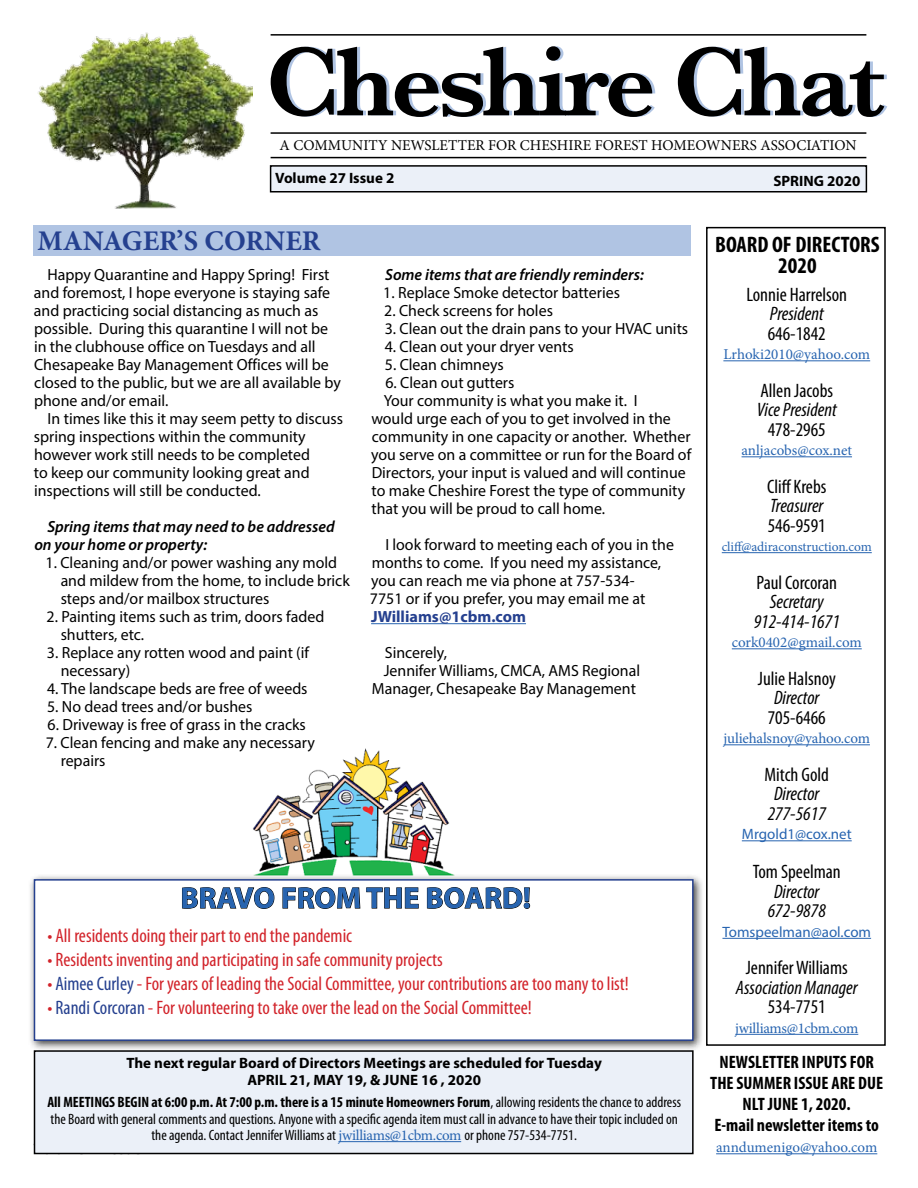
<style>
.page{position:relative;width:918px;height:1188px;background:#fff}
.page>*{position:absolute;margin:0;border:0;box-sizing:border-box;transform-origin:0 0}
.t1{font:700 30px "Myriad Pro";color:#2764b0}
.t2{font:700 28.5px "Minion Pro";color:#25408f}
.t3{font:700 condensed 22.5px/21px "Myriad Pro";color:#000;text-align:center}
.t4{font:condensed 19.5px "Myriad Pro";color:#d2232a}
.t5{font:condensed 19.5px "Myriad Pro";color:#000}
.t6{font:italic condensed 19.5px/19.5px "Myriad Pro";color:#000;text-align:center}
.t7{font:700 condensed 18px/21px "Myriad Pro";color:#000;text-align:center}
.t8{font:16.2px/18px "Myriad Pro";color:#000}
.t9{font:italic 600 16.2px/18px "Myriad Pro";color:#000}
.t10{font:700 16.2px "Myriad Pro";color:#25408f}
.t11{font:condensed 15px/16.5px "Myriad Pro";color:#000;text-align:center}
.t12{font:15px "Minion Pro";letter-spacing:-.005em;color:#2764b0}
.t13{font:700 15px/16.5px "Myriad Pro";color:#000;text-align:center}
.t14{font:15px "Minion Pro";color:#000}
.t15{font:15px "Myriad Pro";color:#2764b0}
.t16{font:13.5px "Minion Pro";letter-spacing:-.01em;color:#2764b0}
.s1{color:#25408f}
.s2{font-weight:700}
.s3{font-family:"Minion Pro";font-stretch:normal;color:#2764b0}
</style>
<div class="page">
<img style="left:253px;top:749px;width:196px;height:124px">
<hr style="left:716px;top:1153px;width:161px;height:1px;background:#2764b0">
<hr style="left:271px;top:34px;width:595px;height:2px;background:#000">
<hr style="left:271px;top:132px;width:595px;height:2px;background:#000">
<hr style="left:271px;top:157px;width:595px;height:1px;background:#000">
<img style="left:38px;top:32px;width:215px;height:177px">
<div style="left:271px;top:166px;width:595px;height:26px;background:#ebf0f8"></div>
<div style="left:270px;top:165px;width:597px;height:28px;border:2px solid #000"></div>
<div style="left:706px;top:227px;width:180px;height:819px;border:2px solid #000"></div>
<hr style="left:723px;top:360px;width:147px;height:1px;background:#2764b0">
<hr style="left:742px;top:456px;width:110px;height:1px;background:#2764b0">
<hr style="left:722px;top:552px;width:150px;height:1px;background:#2764b0">
<hr style="left:732px;top:648px;width:130px;height:1px;background:#2764b0">
<hr style="left:724px;top:744px;width:146px;height:1px;background:#2764b0">
<hr style="left:742px;top:840px;width:110px;height:1px;background:#2764b0">
<hr style="left:722px;top:938px;width:149px;height:1px;background:#2764b0">
<hr style="left:735px;top:1034px;width:123px;height:1px;background:#2764b0">
<div style="left:34px;top:1051px;width:659px;height:103px;background:#ebf0f8"></div>
<div style="left:34px;top:1050px;width:660px;height:104px;border:2px solid #000"></div>
<hr style="left:338px;top:1141px;width:123px;height:1px;background:#2764b0">
<hr style="left:371px;top:623px;width:155px;height:1px;background:#2764b0">
<div style="left:34px;top:226px;width:657px;height:30px;background:#b0c4e3"></div>
<div style="left:28px;top:873px;width:676px;height:179px;background:#000;opacity:.75"></div>
<div style="left:34px;top:879px;width:660px;height:162px;background:#fff;border:2px solid #25408f"></div>
<svg style="left:182px;top:887px;width:93px;height:22px"></svg>
<svg style="left:282px;top:857px;width:137px;height:52px"></svg>
<svg style="left:427px;top:887px;width:103px;height:22px"></svg>
<svg style="left:271px;top:46px;width:616px;height:71px"></svg>
<p class="t14" style="left:280px;top:136px;width:579px">A COMMUNITY NEWSLETTER FOR CHESHIRE FOREST HOMEOWNERS ASSOCIATION</p>
<p class="t13" style="left:275px;top:169px;width:121px">Volume 27 Issue 2</p>
<p class="t13" style="left:774px;top:172px;width:88px">SPRING 2020</p>
<h2 class="t2" style="left:38px;top:220px;width:285px">MANAGER’S CORNER</h2>
<p class="t8" style="left:34px;top:265px;width:309px;text-indent:14px">Happy Quarantine and Happy Spring! First and foremost, I hope everyone is staying safe and practicing social distancing as much as possible. During this quarantine I will not be in the clubhouse office on Tuesdays and all Chesapeake Bay Management Offices will be closed to the public, but we are all available by phone and/or email.</p>
<p class="t8" style="left:34px;top:409px;width:311px;text-indent:14px">In times like this it may seem petty to discuss spring inspections within the community however work still needs to be completed<br>to keep our community looking great and inspections will still be conducted.</p>
<p class="t9" style="left:34px;top:517px;width:302px;text-indent:13px">Spring items that may need to be addressed on your home or property:</p>
<p class="t8" style="left:61px;top:553px;width:291px;text-indent:-15px">1. Cleaning and/or power washing any mold and mildew from the home, to include brick steps and/or mailbox structures</p>
<p class="t8" style="left:61px;top:607px;width:265px;text-indent:-14px">2. Painting items such as trim, doors faded shutters, etc.</p>
<p class="t8" style="left:61px;top:643px;width:250px;text-indent:-14px">3. Replace any rotten wood and paint (if necessary)</p>
<p class="t8" style="left:47px;top:679px;width:262px">4. The landscape beds are free of weeds</p>
<p class="t8" style="left:47px;top:697px;width:207px">5. No dead trees and/or bushes</p>
<p class="t8" style="left:48px;top:715px;width:260px">6. Driveway is free of grass in the cracks</p>
<p class="t8" style="left:61px;top:733px;width:256px;text-indent:-15px">7. Clean fencing and make any necessary repairs</p>
<p class="t9" style="left:385px;top:265px;width:260px">Some items that are friendly reminders:</p>
<p class="t8" style="left:383px;top:283px;width:238px">1. Replace Smoke detector batteries</p>
<p class="t8" style="left:384px;top:301px;width:170px">2. Check screens for holes</p>
<p class="t8" style="left:385px;top:319px;width:305px">3. Clean out the drain pans to your HVAC units</p>
<p class="t8" style="left:385px;top:337px;width:191px">4. Clean out your dryer vents</p>
<p class="t8" style="left:385px;top:355px;width:120px">5. Clean chimneys</p>
<p class="t8" style="left:385px;top:373px;width:131px">6. Clean out gutters</p>
<p class="t8" style="left:384px;top:391px;width:255px">Your community is what you make it. I</p>
<p class="t8" style="left:371px;top:409px;width:301px">would urge each of you to get involved in the</p>
<p class="t8" style="left:372px;top:427px;width:320px">community in one capacity or another. Whether</p>
<p class="t8" style="left:371px;top:445px;width:322px">you serve on a committee or run for the Board of</p>
<p class="t8" style="left:372px;top:463px;width:316px">Directors, your input is valued and will continue</p>
<p class="t8" style="left:372px;top:481px;width:315px">to make Cheshire Forest the type of community</p>
<p class="t8" style="left:372px;top:499px;width:235px">that you will be proud to call home.</p>
<p class="t8" style="left:370px;top:535px;width:305px;text-indent:15px">I look forward to meeting each of you in the months to come. If you need my assistance, you can reach me via phone at 757-534-<br>7751 or if you prefer, you may email me at</p>
<p class="t10" style="left:371px;top:606px;width:156px">JWilliams@1cbm.com</p>
<p class="t8" style="left:385px;top:643px;width:64px">Sincerely,</p>
<p class="t8" style="left:384px;top:661px;width:258px">Jennifer Williams, CMCA, AMS Regional</p>
<p class="t8" style="left:372px;top:679px;width:266px">Manager, Chesapeake Bay Management</p>
<h1 class="t1" style="left:181px;top:878px;width:352px">BRAVO FROM THE BOARD!</h1>
<p class="t4" style="left:47px;top:924px;width:306px">• All residents doing their part to end the pandemic</p>
<p class="t4" style="left:47px;top:948px;width:397px">• Residents inventing and participating in safe community projects</p>
<p class="t4" style="left:47px;top:972px;width:583px">• <span class="s1">Aimee Curley</span> - For years of leading the Social Committee, your contributions are too many to list!</p>
<p class="t4" style="left:47px;top:996px;width:486px">• <span class="s1">Randi Corcoran</span> - For volunteering to take over the lead on the Social Committee!</p>
<p class="t13" style="left:126px;top:1054px;width:477px">The next regular Board of Directors Meetings are scheduled for Tuesday<br>APRIL 21, MAY 19, &amp; JUNE 16 , 2020</p>
<p class="t11" style="left:47px;top:1094px;width:635px"><span class="s2">All MEETINGS BEGIN at 6:00 p.m. At 7:00 p.m. there is a 15 minute Homeowners Forum</span>, allowing residents the chance to address the Board with general comments and questions. Anyone with a specific agenda item must call in advance to have their topic included on the agenda. Contact Jennifer Williams at <span class="s3">jwilliams@1cbm.com</span> or phone 757-534-7751.</p>
<h3 class="t3" style="left:715px;top:234px;width:166px">BOARD OF DIRECTORS<br>2020</h3>
<p class="t5" style="left:746px;top:283px;width:102px">Lonnie Harrelson</p>
<p class="t6" style="left:770px;top:304px;width:55px">President</p>
<p class="t5" style="left:768px;top:322px;width:59px">646-1842</p>
<p class="t12" style="left:723px;top:344px;width:148px">Lrhoki2010@yahoo.com</p>
<p class="t5" style="left:760px;top:379px;width:74px">Allen Jacobs</p>
<p class="t6" style="left:757px;top:400px;width:81px">Vice President</p>
<p class="t5" style="left:768px;top:418px;width:59px">478-2965</p>
<p class="t12" style="left:742px;top:440px;width:112px">anljacobs@cox.net</p>
<p class="t5" style="left:767px;top:475px;width:61px">Cliff Krebs</p>
<p class="t6" style="left:770px;top:496px;width:55px">Treasurer</p>
<p class="t5" style="left:768px;top:514px;width:59px">546-9591</p>
<p class="t16" style="left:722px;top:538px;width:152px">cliff@adiraconstruction.com</p>
<p class="t5" style="left:756px;top:571px;width:82px">Paul Corcoran</p>
<p class="t6" style="left:754px;top:592px;width:88px">Secretary<br>912-414-1671</p>
<p class="t12" style="left:732px;top:632px;width:131px">cork0402@gmail.com</p>
<p class="t5" style="left:758px;top:667px;width:79px">Julie Halsnoy</p>
<p class="t6" style="left:774px;top:688px;width:47px">Director</p>
<p class="t5" style="left:768px;top:706px;width:59px">705-6466</p>
<p class="t12" style="left:724px;top:728px;width:148px">juliehalsnoy@yahoo.com</p>
<p class="t5" style="left:765px;top:763px;width:66px">Mitch Gold</p>
<p class="t6" style="left:768px;top:784px;width:60px">Director<br>277-5617</p>
<p class="t15" style="left:742px;top:825px;width:111px">Mrgold1@cox.net</p>
<p class="t5" style="left:753px;top:860px;width:90px">Tom Speelman</p>
<p class="t6" style="left:768px;top:881px;width:60px">Director<br>672-9878</p>
<p class="t15" style="left:722px;top:923px;width:150px">Tomspeelman@aol.com</p>
<p class="t5" style="left:746px;top:956px;width:104px">Jennifer Williams</p>
<p class="t6" style="left:736px;top:977px;width:123px">Association Manager</p>
<p class="t5" style="left:768px;top:995px;width:59px">534-7751</p>
<p class="t12" style="left:735px;top:1018px;width:125px">jwilliams@1cbm.com</p>
<p class="t7" style="left:710px;top:1051px;width:174px">NEWSLETTER INPUTS FOR<br>THE SUMMER ISSUE ARE DUE<br>NLT JUNE 1, 2020.<br>E-mail newsletter items to</p>
<p class="t12" style="left:716px;top:1137px;width:163px">anndumenigo@yahoo.com</p>
</div>
